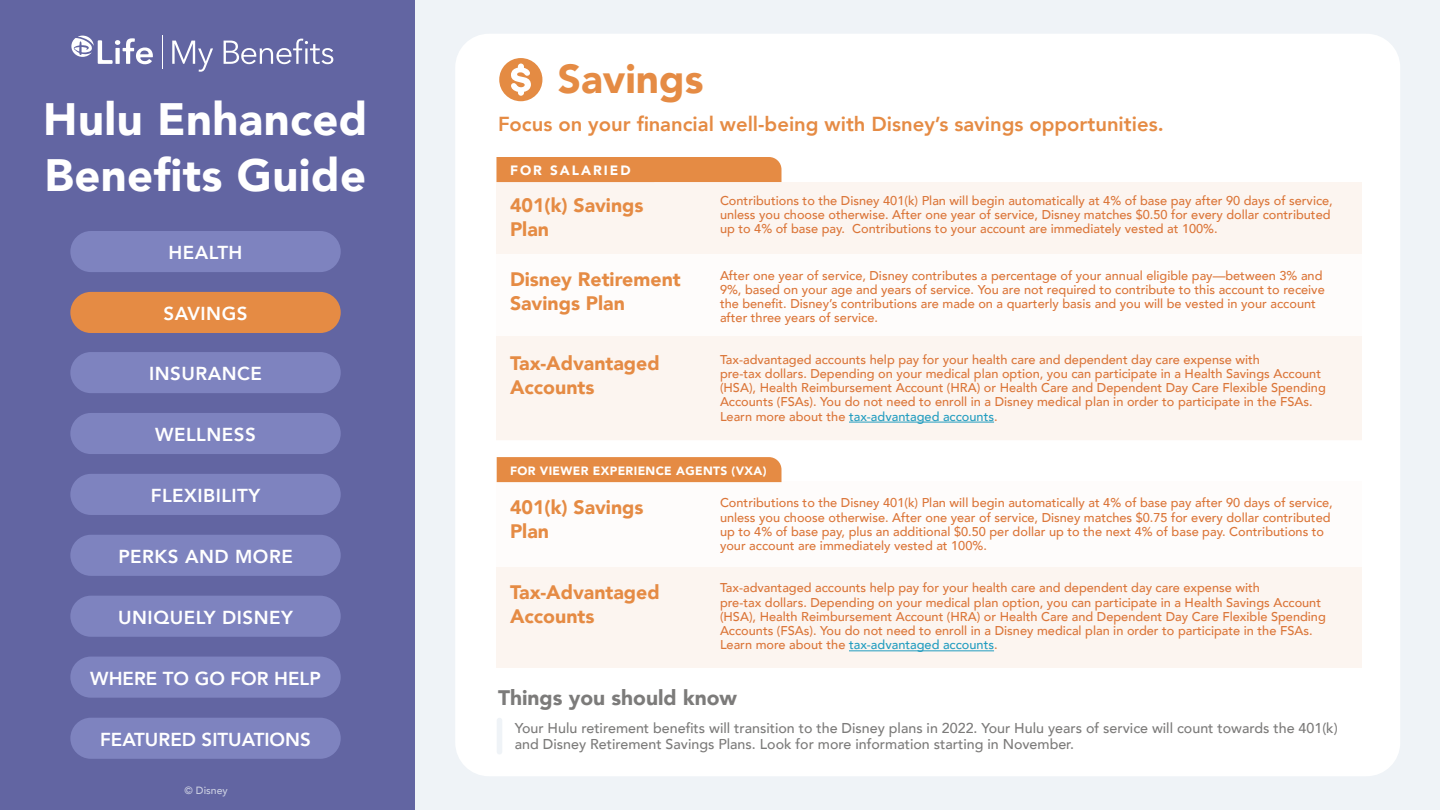
<style>
.page{position:relative;width:1440px;height:810px;background:#eff3f7}
.page>*{position:absolute;margin:0;border:0;box-sizing:border-box;transform-origin:0 0}
.t1{font:900 45.3px/55.9px "Avenir";letter-spacing:.01em;color:#fff}
.t2{font:900 40.5px "Avenir";color:#e58b44}
.t3{font:900 21px "Avenir";color:#7c7b7a}
.t4{font:800 20.25px "Avenir";color:#e58b44}
.t5{font:900 19.5px/24px "Avenir";color:#e58b44}
.t6{font:800 18.75px "Avenir";letter-spacing:.025em;color:#fff}
.t7{font:800 18.75px "Avenir";color:#fff}
.t8{font:500 14.25px/15.8px "Avenir";color:#7c7b7a}
.t9{font:900 13.5px "Avenir";letter-spacing:.15em;color:#fff}
.t10{font:500 12.75px/14.2px "Avenir";color:#db7538}
.t11{font:900 12px "Avenir";letter-spacing:.03em;color:#fff}
.t12{font:500 10.5px "Avenir";color:#eff3f7}
.s1{color:#239dc0}
</style>
<div class="page">
<div style="left:0;top:0;width:415px;height:810px;background:#6265a2"></div>
<div style="left:455px;top:34px;width:945px;height:742px;background:#fff;border-radius:34px"></div>
<hr style="left:162px;top:35px;width:1px;height:34px;background:#fff">
<svg style="left:71px;top:36px;width:82px;height:28px"></svg>
<svg style="left:172px;top:41px;width:41px;height:31px"></svg>
<svg style="left:224px;top:39px;width:109px;height:25px"></svg>
<div style="left:497px;top:157px;width:284px;height:25px;background:#e58b44"></div>
<div style="left:497px;top:182px;width:865px;height:258px;background:#fefcfb"></div>
<div style="left:497px;top:481px;width:865px;height:187px;background:#fefcfb"></div>
<div style="left:497px;top:182px;width:865px;height:72px;background:#fcf5f0"></div>
<div style="left:497px;top:567px;width:865px;height:101px;background:#fcf5f0"></div>
<div style="left:497px;top:337px;width:865px;height:103px;background:#fcf5f0"></div>
<div style="left:497px;top:718px;width:5px;height:37px;background:#eff3f7;border-radius:3px"></div>
<hr style="left:849px;top:422px;width:145px;height:1px;background:#239dc0">
<hr style="left:849px;top:650px;width:145px;height:1px;background:#239dc0">
<svg style="left:499px;top:58px;width:43px;height:43px"></svg>
<div style="left:497px;top:457px;width:284px;height:25px;background:#e58b44"></div>
<div style="left:70px;top:231px;width:271px;height:41px;background:#7e83bf;border-radius:21px"></div>
<div style="left:70px;top:413px;width:271px;height:41px;background:#7e83bf;border-radius:21px"></div>
<div style="left:70px;top:292px;width:271px;height:41px;background:#e58b44;border-radius:21px"></div>
<div style="left:70px;top:474px;width:271px;height:41px;background:#7e83bf;border-radius:21px"></div>
<div style="left:70px;top:596px;width:271px;height:41px;background:#7e83bf;border-radius:21px"></div>
<div style="left:70px;top:352px;width:271px;height:41px;background:#7e83bf;border-radius:21px"></div>
<div style="left:70px;top:535px;width:271px;height:41px;background:#7e83bf;border-radius:21px"></div>
<div style="left:70px;top:657px;width:271px;height:41px;background:#7e83bf;border-radius:21px"></div>
<div style="left:70px;top:718px;width:271px;height:41px;background:#7e83bf;border-radius:21px"></div>
<h1 class="t1" style="left:43px;top:90px;width:326px">Hulu Enhanced<br>Benefits Guide</h1>
<h3 class="t6" style="left:169px;top:238px;width:75px">HEALTH</h3>
<h3 class="t6" style="left:164px;top:299px;width:85px">SAVINGS</h3>
<h3 class="t6" style="left:149px;top:359px;width:114px">INSURANCE</h3>
<h3 class="t6" style="left:155px;top:420px;width:102px">WELLNESS</h3>
<h3 class="t6" style="left:151px;top:481px;width:111px">FLEXIBILITY</h3>
<h3 class="t6" style="left:118px;top:542px;width:176px">PERKS AND MORE</h3>
<h3 class="t6" style="left:118px;top:603px;width:176px">UNIQUELY DISNEY</h3>
<h3 class="t7" style="left:90px;top:664px;width:232px">WHERE TO GO FOR HELP</h3>
<h3 class="t7" style="left:100px;top:725px;width:212px">FEATURED SITUATIONS</h3>
<p class="t12" style="left:185px;top:781px;width:45px">© Disney</p>
<h2 class="t2" style="left:558px;top:44px;width:147px">Savings</h2>
<h3 class="t4" style="left:498px;top:108px;width:667px">Focus on your financial well-being with Disney’s savings opportunities.</h3>
<p class="t9" style="left:510px;top:158px;width:122px">FOR SALARIED</p>
<h3 class="t5" style="left:510px;top:192px;width:135px">401(k) Savings<br>Plan</h3>
<h3 class="t5" style="left:510px;top:267px;width:172px">Disney Retirement<br>Savings Plan</h3>
<h3 class="t5" style="left:510px;top:351px;width:151px">Tax-Advantaged<br>Accounts</h3>
<p class="t10" style="left:720px;top:193px;width:614px">Contributions to the Disney 401(k) Plan will begin automatically at 4% of base pay after 90 days of service, unless you choose otherwise. After one year of service, Disney matches $0.50 for every dollar contributed up to 4% of base pay. Contributions to your account are immediately vested at 100%.</p>
<p class="t10" style="left:720px;top:267px;width:606px">After one year of service, Disney contributes a percentage of your annual eligible pay—between 3% and 9%, based on your age and years of service. You are not required to contribute to this account to receive the benefit. Disney’s contributions are made on a quarterly basis and you will be vested in your account after three years of service.</p>
<p class="t10" style="left:720px;top:351px;width:607px">Tax-advantaged accounts help pay for your health care and dependent day care expense with<br>pre-tax dollars. Depending on your medical plan option, you can participate in a Health Savings Account (HSA), Health Reimbursement Account (HRA) or Health Care and Dependent Day Care Flexible Spending Accounts (FSAs). You do not need to enroll in a Disney medical plan in order to participate in the FSAs.<br>Learn more about the <span class="s1">tax-advantaged accounts</span>.</p>
<p class="t11" style="left:510px;top:460px;width:258px">FOR VIEWER EXPERIENCE AGENTS (VXA)</p>
<h3 class="t5" style="left:510px;top:495px;width:135px">401(k) Savings<br>Plan</h3>
<h3 class="t5" style="left:510px;top:580px;width:151px">Tax-Advantaged<br>Accounts</h3>
<p class="t10" style="left:720px;top:495px;width:614px">Contributions to the Disney 401(k) Plan will begin automatically at 4% of base pay after 90 days of service, unless you choose otherwise. After one year of service, Disney matches $0.75 for every dollar contributed up to 4% of base pay, plus an additional $0.50 per dollar up to the next 4% of base pay. Contributions to your account are immediately vested at 100%.</p>
<p class="t10" style="left:720px;top:580px;width:607px">Tax-advantaged accounts help pay for your health care and dependent day care expense with<br>pre-tax dollars. Depending on your medical plan option, you can participate in a Health Savings Account (HSA), Health Reimbursement Account (HRA) or Health Care and Dependent Day Care Flexible Spending Accounts (FSAs). You do not need to enroll in a Disney medical plan in order to participate in the FSAs.<br>Learn more about the <span class="s1">tax-advantaged accounts</span>.</p>
<h3 class="t3" style="left:498px;top:680px;width:241px">Things you should know</h3>
<p class="t8" style="left:515px;top:720px;width:824px">Your Hulu retirement benefits will transition to the Disney plans in 2022. Your Hulu years of service will count towards the 401(k) and Disney Retirement Savings Plans. Look for more information starting in November.</p>
</div>
